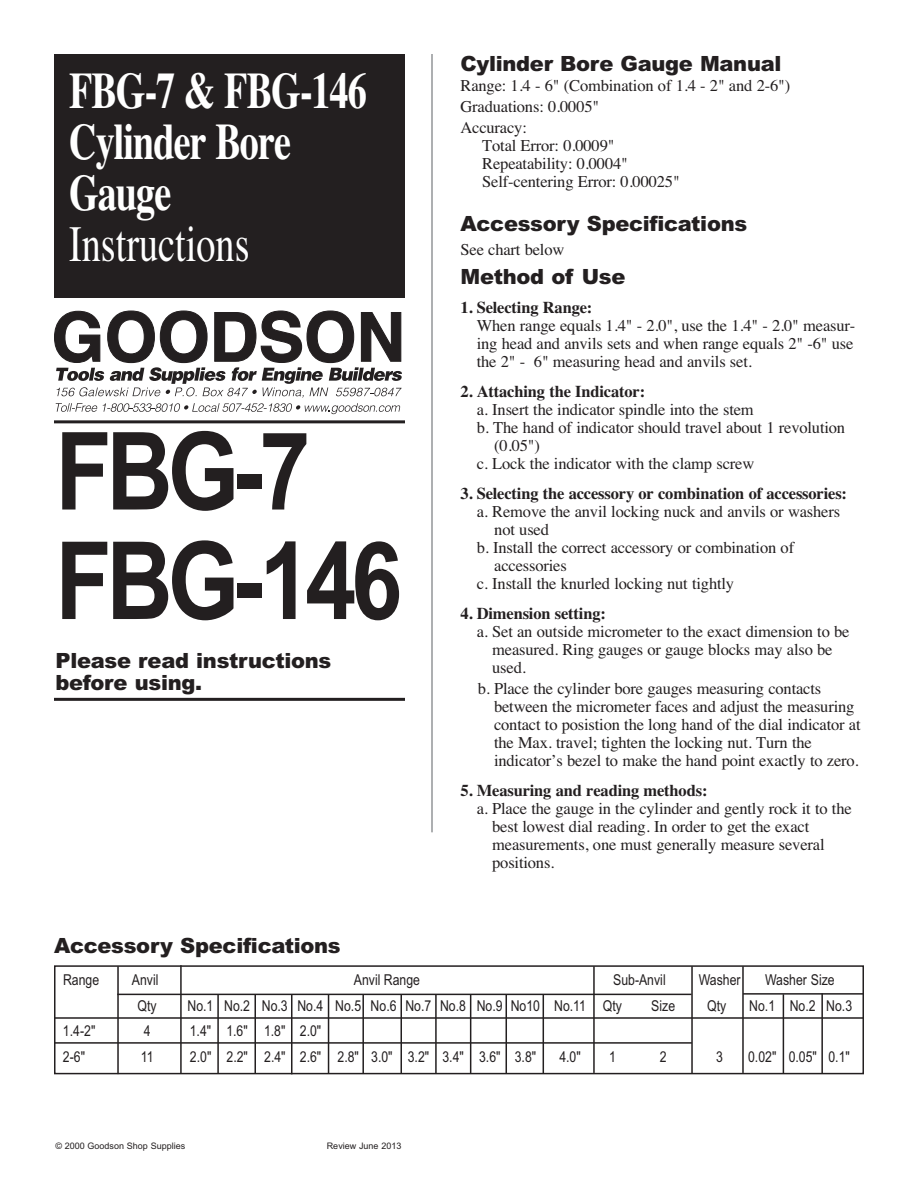
<style>
.page{position:relative;width:918px;height:1188px;background:#fff}
.page>*{position:absolute;margin:0;border:0;box-sizing:border-box;transform-origin:0 0}
.t1{font:700 108px/109.5px "Arial";letter-spacing:-.055em;color:#231f20;scale:.85 1}
.t2{font:700 51px/51px "Times";letter-spacing:-.025em;color:#fff;scale:.75 1}
.t3{font:51px "Times";color:#fff;scale:.75 1}
.t4{font:900 21px/22.5px "Arial";letter-spacing:-.015em;color:#231f20}
.t5{font:16.5px/18px "Times";letter-spacing:-.01em;color:#231f20}
.t6{font:700 16.5px "Times";letter-spacing:-.01em;color:#231f20}
.t7{font:15px "Arial Narrow";color:#231f20}
.t8{font:9px "Arial";color:#231f20}
</style>
<div class="page">
<div style="left:54px;top:54px;width:351px;height:243px;background:#231f20"></div>
<svg style="left:54px;top:310px;width:348px;height:104px"></svg>
<hr style="left:54px;top:420px;width:351px;height:3px;background:#231f20">
<hr style="left:54px;top:698px;width:351px;height:3px;background:#231f20">
<hr style="left:431px;top:54px;width:2px;height:778px;background:#939598">
<div style="left:54px;top:965px;width:810px;height:109px;border:2px solid #231f20"></div>
<hr style="left:117px;top:966px;width:2px;height:108px;background:#231f20">
<hr style="left:180px;top:965px;width:2px;height:109px;background:#231f20">
<hr style="left:593px;top:966px;width:2px;height:107px;background:#231f20">
<hr style="left:691px;top:966px;width:2px;height:107px;background:#231f20">
<hr style="left:742px;top:966px;width:2px;height:107px;background:#231f20">
<hr style="left:117px;top:994px;width:575px;height:1px;background:#231f20">
<hr style="left:54px;top:1017px;width:810px;height:2px;background:#231f20">
<hr style="left:54px;top:1042px;width:638px;height:2px;background:#231f20">
<hr style="left:743px;top:993px;width:121px;height:2px;background:#231f20">
<hr style="left:217px;top:994px;width:2px;height:80px;background:#231f20">
<hr style="left:254px;top:994px;width:2px;height:79px;background:#231f20">
<hr style="left:291px;top:994px;width:1px;height:80px;background:#231f20">
<hr style="left:328px;top:994px;width:1px;height:80px;background:#231f20">
<hr style="left:362px;top:994px;width:2px;height:80px;background:#231f20">
<hr style="left:401px;top:994px;width:1px;height:80px;background:#231f20">
<hr style="left:435px;top:994px;width:2px;height:80px;background:#231f20">
<hr style="left:470px;top:994px;width:1px;height:79px;background:#231f20">
<hr style="left:506px;top:994px;width:1px;height:79px;background:#231f20">
<hr style="left:543px;top:994px;width:1px;height:80px;background:#231f20">
<hr style="left:783px;top:994px;width:1px;height:79px;background:#231f20">
<hr style="left:821px;top:993px;width:2px;height:81px;background:#231f20">
<h2 class="t2" style="left:69px;top:65px;width:399px">FBG-7 &amp; FBG-146<br>Cylinder Bore<br>Gauge</h2>
<h2 class="t3" style="left:69px;top:214px;width:242px">Instructions</h2>
<h1 class="t1" style="left:55px;top:418px;width:410px">FBG-7<br>FBG-146</h1>
<p class="t4" style="left:56px;top:649px;width:277px">Please read instructions before using.</p>
<p class="t4" style="left:54px;top:935px;width:288px">Accessory Specifications</p>
<p class="t4" style="left:460px;top:52px;width:322px">Cylinder Bore Gauge Manual</p>
<p class="t5" style="left:460px;top:75px;width:331px;line-height:21px">Range: 1.4 - 6" (Combination of 1.4 - 2" and 2-6")<br>Graduations: 0.0005"<br>Accuracy:</p>
<p class="t5" style="left:482px;top:137px;width:199px">Total Error: 0.0009"<br>Repeatability: 0.0004"<br>Self-centering Error: 0.00025"</p>
<p class="t4" style="left:460px;top:213px;width:288px">Accessory Specifications</p>
<p class="t5" style="left:460px;top:240px;width:105px">See chart below</p>
<p class="t4" style="left:460px;top:265px;width:166px">Method of Use</p>
<p class="t6" style="left:460px;top:298px;width:133px">1. Selecting Range:</p>
<p class="t5" style="left:477px;top:316px;width:380px;text-align:justify">When range equals 1.4" - 2.0", use the 1.4" - 2.0" measur&shy;ing head and anvils sets and when range equals 2" -6" use the 2" - 6" measuring head and anvils set.</p>
<p class="t6" style="left:461px;top:382px;width:186px">2. Attaching the Indicator:</p>
<p class="t5" style="left:477px;top:400px;width:278px">a. Insert the indicator spindle into the stem</p>
<p class="t5" style="left:477px;top:419px;width:370px">b. The hand of indicator should travel about 1 revolution</p>
<p class="t5" style="left:494px;top:437px;width:47px">(0.05")</p>
<p class="t5" style="left:477px;top:455px;width:279px">c. Lock the indicator with the clamp screw</p>
<p class="t6" style="left:461px;top:484px;width:388px">3. Selecting the accessory or combination of accessories:</p>
<p class="t5" style="left:477px;top:502px;width:365px">a. Remove the anvil locking nuck and anvils or washers</p>
<p class="t5" style="left:494px;top:521px;width:56px">not used</p>
<p class="t5" style="left:477px;top:539px;width:319px">b. Install the correct accessory or combination of</p>
<p class="t5" style="left:494px;top:557px;width:74px">accessories</p>
<p class="t5" style="left:477px;top:575px;width:259px">c. Install the knurled locking nut tightly</p>
<p class="t6" style="left:461px;top:604px;width:147px">4. Dimension setting:</p>
<p class="t5" style="left:492px;top:623px;width:359px;text-indent:-15px">a. Set an outside micrometer to the exact dimension to be measured. Ring gauges or gauge blocks may also be used.</p>
<p class="t5" style="left:494px;top:680px;width:368px;text-indent:-16px">b. Place the cylinder bore gauges measuring contacts between the micrometer faces and adjust the measuring contact to posistion the long hand of the dial indicator at the Max. travel; tighten the locking nut. Turn the indicator’s bezel to make the hand point exactly to zero.</p>
<p class="t6" style="left:461px;top:781px;width:248px">5. Measuring and reading methods:</p>
<p class="t5" style="left:492px;top:800px;width:361px;text-indent:-15px">a. Place the gauge in the cylinder and gently rock it to the best lowest dial reading. In order to get the exact measurements, one must generally measure several positions.</p>
<p class="t7" style="left:63px;top:971px;width:38px">Range</p>
<p class="t7" style="left:132px;top:971px;width:28px">Anvil</p>
<p class="t7" style="left:354px;top:971px;width:68px">Anvil Range</p>
<p class="t7" style="left:613px;top:971px;width:54px">Sub-Anvil</p>
<p class="t7" style="left:699px;top:971px;width:43px">Washer</p>
<p class="t7" style="left:765px;top:971px;width:71px">Washer Size</p>
<p class="t7" style="left:138px;top:997px;width:21px">Qty</p>
<p class="t7" style="left:188px;top:997px;width:436px">No.1 No.2 No.3 No.4 No.5 No.6 No.7 No.8 No.9 No10 No.11 Qty</p>
<p class="t7" style="left:651px;top:997px;width:25px">Size</p>
<p class="t7" style="left:707px;top:997px;width:21px">Qty</p>
<p class="t7" style="left:749px;top:997px;width:104px">No.1 No.2 No.3</p>
<p class="t7" style="left:63px;top:1022px;width:34px">1.4-2"</p>
<p class="t7" style="left:144px;top:1022px;width:8px">4</p>
<p class="t7" style="left:190px;top:1022px;width:133px">1.4" 1.6" 1.8" 2.0"</p>
<p class="t7" style="left:63px;top:1048px;width:24px">2-6"</p>
<p class="t7" style="left:141px;top:1048px;width:14px">11</p>
<p class="t7" style="left:190px;top:1048px;width:348px">2.0" 2.2" 2.4" 2.6" 2.8" 3.0" 3.2" 3.4" 3.6" 3.8"</p>
<p class="t7" style="left:559px;top:1048px;width:23px">4.0"</p>
<p class="t7" style="left:609px;top:1048px;width:8px">1</p>
<p class="t7" style="left:660px;top:1048px;width:8px">2</p>
<p class="t7" style="left:716px;top:1048px;width:8px">3</p>
<p class="t7" style="left:748px;top:1048px;width:103px">0.02" 0.05" 0.1"</p>
<p class="t8" style="left:56px;top:1140px;width:131px">© 2000 Goodson Shop Supplies</p>
<p class="t8" style="left:327px;top:1140px;width:76px">Review June 2013</p>
</div>
